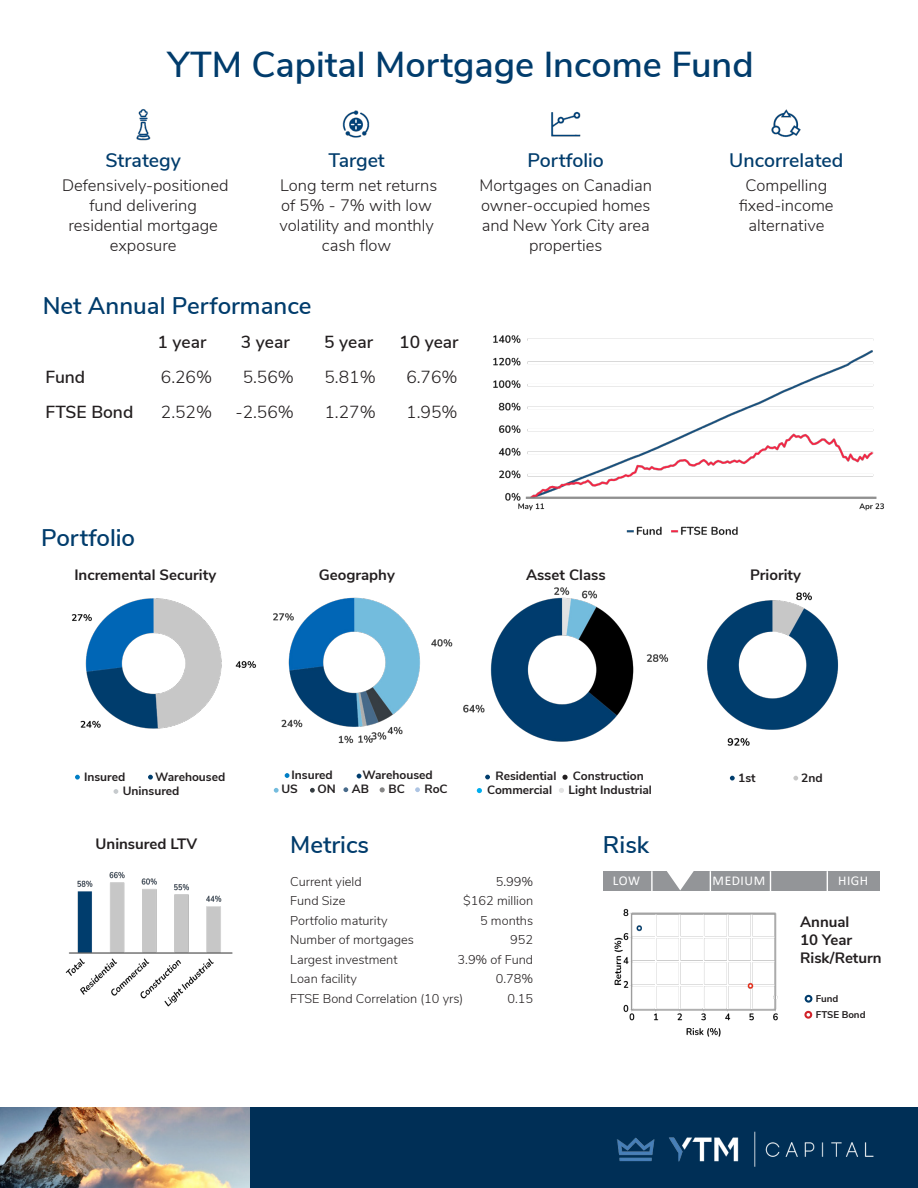
<style>
.page{position:relative;width:918px;height:1188px;background:#fff}
.page>*{position:absolute;margin:0;border:0;box-sizing:border-box;transform-origin:0 0}
.t1{font:600 36px "Nunito Sans";color:#013c6c}
.Subheading1{font:600 24px "Nunito Sans";color:#013c6c}
.special_heading{font:600 19.5px "Nunito Sans";color:#013c6c}
.t2{font:300 17.4px "Nunito Sans";color:#231f20}
.t3{font:600 17.4px "Nunito Sans";color:#231f20}
.special_text{font:300 16.5px/19.8px "Nunito Sans";color:#231f20;text-align:center}
.t4{font:700 15px "Nunito Sans";color:#231f20}
.t5{font:13.5px "Calibri";letter-spacing:.04em;color:#fff}
.t6{font:300 12.75px "Nunito Sans";color:#231f20}
.t7{font:700 12px "Nunito Sans";color:#231f20}
.t8{font:700 9.75px "Nunito Sans";color:#231f20}
</style>
<div class="page">
<div style="left:0;top:1107px;width:918px;height:81px;background:#002f56"></div>
<img style="left:617px;top:1131px;width:257px;height:36px">
<img style="left:0;top:1107px;width:249px;height:81px">
<img style="left:136px;top:109px;width:15px;height:32px">
<img style="left:342px;top:110px;width:28px;height:28px">
<img style="left:551px;top:111px;width:30px;height:26px">
<img style="left:772px;top:109px;width:29px;height:28px">
<img style="left:614px;top:908px;width:164px;height:129px">
<div style="left:805px;top:995px;width:7px;height:8px;border:2px solid #013c6c;border-radius:50%"></div>
<img style="left:493px;top:335px;width:391px;height:200px">
<div style="left:603px;top:871px;width:277px;height:20px;background:#939598"></div>
<hr style="left:651px;top:871px;width:2px;height:20px;background:#fff">
<svg style="left:710px;top:871px;width:1px;height:20px"></svg>
<svg style="left:770px;top:871px;width:1px;height:20px"></svg>
<svg style="left:827px;top:871px;width:1px;height:20px"></svg>
<svg style="left:667px;top:871px;width:27px;height:19px"></svg>
<img style="left:65px;top:871px;width:168px;height:136px">
<img style="left:71px;top:598px;width:176px;height:131px">
<img style="left:707px;top:592px;width:132px;height:154px">
<svg style="left:730px;top:776px;width:5px;height:5px"></svg>
<svg style="left:793px;top:776px;width:5px;height:4px"></svg>
<img style="left:247px;top:597px;width:206px;height:147px">
<img style="left:463px;top:587px;width:206px;height:155px">
<svg style="left:485px;top:775px;width:5px;height:4px"></svg>
<svg style="left:562px;top:775px;width:6px;height:5px"></svg>
<svg style="left:477px;top:788px;width:5px;height:5px"></svg>
<svg style="left:357px;top:774px;width:4px;height:4px"></svg>
<svg style="left:415px;top:787px;width:5px;height:5px"></svg>
<svg style="left:274px;top:788px;width:5px;height:5px"></svg>
<svg style="left:310px;top:788px;width:5px;height:5px"></svg>
<svg style="left:343px;top:787px;width:5px;height:5px"></svg>
<svg style="left:380px;top:787px;width:5px;height:5px"></svg>
<svg style="left:285px;top:773px;width:5px;height:5px"></svg>
<svg style="left:148px;top:775px;width:5px;height:5px"></svg>
<svg style="left:114px;top:789px;width:4px;height:5px"></svg>
<svg style="left:75px;top:775px;width:5px;height:5px"></svg>
<div style="left:804px;top:1011px;width:8px;height:8px;border:2px solid #d1232a;border-radius:50%"></div>
<svg style="left:559px;top:788px;width:5px;height:5px"></svg>
<p class="t1" style="left:167px;top:39px;width:588px">YTM Capital Mortgage Income Fund</p>
<p class="special_heading" style="left:106px;top:146px;width:77px">Strategy</p>
<p class="special_text" style="left:62px;top:174px;width:168px">Defensively-positioned fund delivering residential mortgage exposure</p>
<p class="special_heading" style="left:328px;top:146px;width:58px">Target</p>
<p class="special_text" style="left:279px;top:174px;width:159px">Long term net returns of 5% - 7% with low volatility and monthly cash flow</p>
<p class="Subheading1" style="left:43px;top:288px;width:270px">Net Annual Performance</p>
<p class="t3" style="left:157px;top:329px;width:50px">1 year</p>
<p class="t3" style="left:241px;top:329px;width:50px">3 year</p>
<p class="t3" style="left:324px;top:329px;width:50px">5 year</p>
<p class="t3" style="left:399px;top:329px;width:61px">10 year</p>
<p class="t3" style="left:46px;top:364px;width:41px">Fund</p>
<p class="t2" style="left:161px;top:364px;width:53px">6.26%</p>
<p class="t2" style="left:243px;top:364px;width:53px">5.56%</p>
<p class="t2" style="left:325px;top:364px;width:53px">5.81%</p>
<p class="t2" style="left:406px;top:364px;width:53px">6.76%</p>
<p class="t3" style="left:46px;top:399px;width:89px">FTSE Bond</p>
<p class="t2" style="left:161px;top:399px;width:53px">2.52%</p>
<p class="t2" style="left:235px;top:399px;width:60px">-2.56%</p>
<p class="t2" style="left:325px;top:399px;width:53px">1.27%</p>
<p class="t2" style="left:406px;top:399px;width:53px">1.95%</p>
<p class="special_heading" style="left:528px;top:146px;width:78px">Portfolio</p>
<p class="special_text" style="left:480px;top:174px;width:174px">Mortgages on Canadian owner-occupied homes and New York City area properties</p>
<p class="Subheading1" style="left:41px;top:520px;width:96px">Portfolio</p>
<p class="special_heading" style="left:729px;top:146px;width:116px">Uncorrelated</p>
<p class="special_text" style="left:745px;top:174px;width:83px">Compelling</p>
<p class="special_text" style="left:739px;top:194px;width:96px">fixed-income</p>
<p class="special_text" style="left:748px;top:214px;width:77px">alternative</p>
<p class="t4" style="left:74px;top:563px;width:143px">Incremental Security</p>
<p class="t4" style="left:319px;top:563px;width:78px">Geography</p>
<p class="t4" style="left:526px;top:563px;width:81px">Asset Class</p>
<p class="t4" style="left:750px;top:563px;width:53px">Priority</p>
<p class="t7" style="left:84px;top:768px;width:43px">Insured</p>
<p class="t7" style="left:155px;top:768px;width:72px">Warehoused</p>
<p class="t7" style="left:123px;top:782px;width:58px">Uninsured</p>
<p class="t4" style="left:96px;top:833px;width:103px">Uninsured LTV</p>
<p class="t7" style="left:292px;top:766px;width:43px">Insured</p>
<p class="t7" style="left:363px;top:766px;width:72px">Warehoused</p>
<p class="t7" style="left:281px;top:780px;width:18px">US</p>
<p class="t7" style="left:317px;top:780px;width:20px">ON</p>
<p class="t7" style="left:352px;top:780px;width:19px">AB</p>
<p class="t7" style="left:389px;top:780px;width:18px">BC</p>
<p class="t7" style="left:424px;top:780px;width:25px">RoC</p>
<p class="t7" style="left:495px;top:767px;width:63px">Residential</p>
<p class="t7" style="left:573px;top:767px;width:72px">Construction</p>
<p class="t7" style="left:487px;top:781px;width:67px">Commercial</p>
<p class="t7" style="left:568px;top:781px;width:85px">Light Industrial</p>
<p class="t7" style="left:738px;top:769px;width:19px">1st</p>
<p class="t7" style="left:801px;top:769px;width:23px">2nd</p>
<p class="Subheading1" style="left:290px;top:827px;width:80px">Metrics</p>
<p class="Subheading1" style="left:603px;top:827px;width:48px">Risk</p>
<p class="t6" style="left:290px;top:872px;width:73px">Current yield</p>
<p class="t6" style="left:496px;top:872px;width:39px">5.99%</p>
<p class="t6" style="left:290px;top:892px;width:57px">Fund Size</p>
<p class="t6" style="left:463px;top:892px;width:71px">$162 million</p>
<p class="t6" style="left:290px;top:911px;width:99px">Portfolio maturity</p>
<p class="t6" style="left:480px;top:911px;width:55px">5 months</p>
<p class="t6" style="left:290px;top:931px;width:125px">Number of mortgages</p>
<p class="t6" style="left:510px;top:931px;width:24px">952</p>
<p class="t6" style="left:290px;top:950px;width:109px">Largest investment</p>
<p class="t6" style="left:458px;top:950px;width:77px">3.9% of Fund</p>
<p class="t6" style="left:290px;top:970px;width:68px">Loan facility</p>
<p class="t6" style="left:496px;top:970px;width:39px">0.78%</p>
<p class="t6" style="left:290px;top:989px;width:175px">FTSE Bond Correlation (10 yrs)</p>
<p class="t6" style="left:507px;top:989px;width:27px">0.15</p>
<p class="t5" style="left:613px;top:871px;width:29px">LOW</p>
<p class="t5" style="left:713px;top:871px;width:54px">MEDIUM</p>
<p class="t5" style="left:838px;top:871px;width:32px">HIGH</p>
<p class="t4" style="left:800px;top:910px;width:51px">Annual</p>
<p class="t4" style="left:800px;top:928px;width:54px">10 Year</p>
<p class="t4" style="left:800px;top:946px;width:83px">Risk/Return</p>
<p class="t8" style="left:816px;top:991px;width:24px">Fund</p>
<p class="t8" style="left:816px;top:1008px;width:51px">FTSE Bond</p>
</div>
